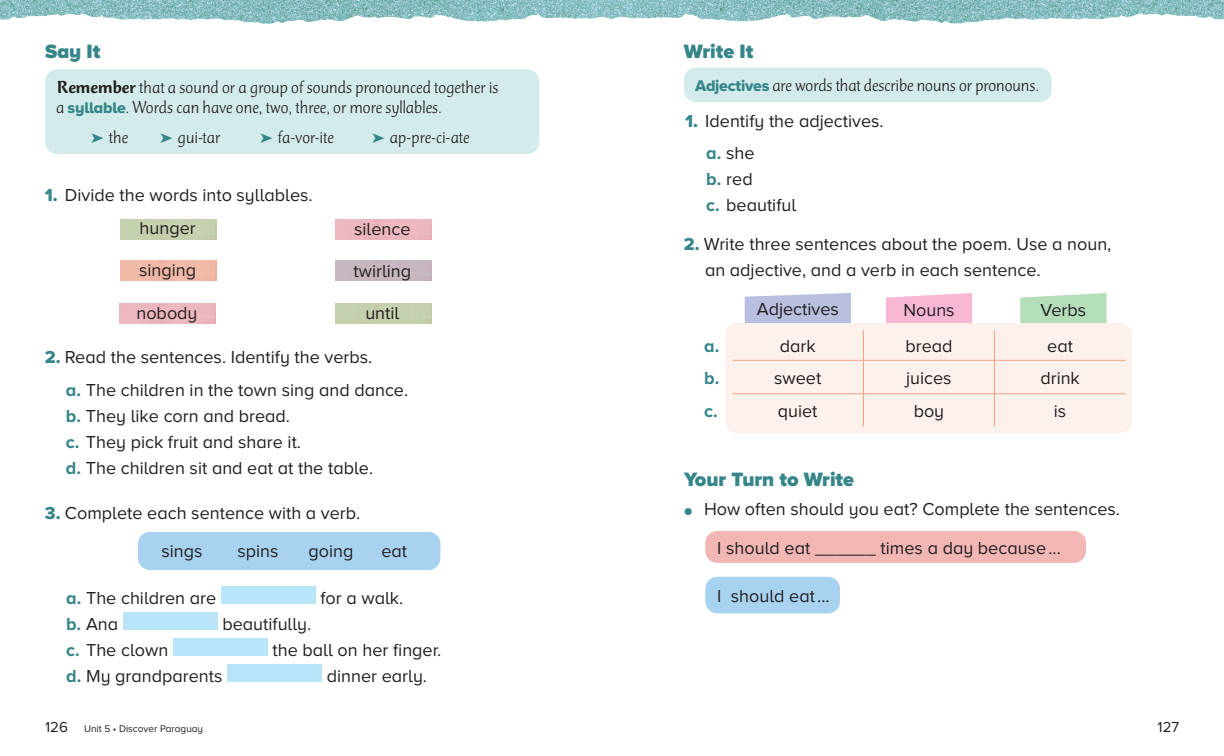
<style>
.page{position:relative;width:1224px;height:756px;background:#fff}
.page>*{position:absolute;margin:0;border:0;box-sizing:border-box;transform-origin:0 0}
.t1{font:900 20px "Proxima Nova A";color:#358589}
.t2{font:18px/26px "Proxima Nova A";color:#231f20}
.t3{font:300 18px/30px "CT Mercurius Std";letter-spacing:.005em;color:#231f20}
.t4{font:700 18px/32.6px "Proxima Nova A";color:#358589;text-align:justify}
.t5{font:15px "Proxima Nova A";color:#231f20}
.t6{font:10px "Proxima Nova A";color:#231f20}
.s1{font-weight:500}
.s2{font-family:"Proxima Nova A Extrabld";font-weight:400;font-size:16px;color:#358589}
.s3{color:#358589}
.s4{font-family:"Proxima Nova A Extrabld";color:#358589}
.s5{font-weight:700;color:#358589}
.s6{font-weight:700;font-size:12px;color:#358589}
.s7{font-size:15px}
</style>
<div class="page">
<img style="left:0;top:0;width:1224px;height:24px">
<div style="left:138px;top:532px;width:302px;height:38px;background:#a7d3f0;border-radius:12px"></div>
<div style="left:684px;top:68px;width:368px;height:34px;background:#d3ebeb;border-radius:12px"></div>
<div style="left:45px;top:69px;width:494px;height:85px;background:#d3ebeb;border-radius:12px"></div>
<div style="left:221px;top:586px;width:95px;height:18px;background:#b9e5fa"></div>
<div style="left:123px;top:612px;width:95px;height:18px;background:#b9e5fa"></div>
<div style="left:173px;top:638px;width:95px;height:18px;background:#b9e5fa"></div>
<div style="left:227px;top:664px;width:95px;height:18px;background:#b9e5fa"></div>
<div style="left:705px;top:531px;width:381px;height:32px;background:#f2b6b4;border-radius:12px"></div>
<div style="left:705px;top:577px;width:135px;height:36px;background:#a7d3f0;border-radius:12px"></div>
<div style="left:726px;top:323px;width:406px;height:110px;background:#fdeee6;border-radius:12px"></div>
<hr style="left:863px;top:330px;width:1px;height:30px;background:#f69f84">
<hr style="left:994px;top:330px;width:1px;height:30px;background:#f69f84">
<hr style="left:732px;top:360px;width:131px;height:1px;background:#f69f84">
<hr style="left:863px;top:360px;width:131px;height:1px;background:#f69f84">
<hr style="left:863px;top:361px;width:1px;height:32px;background:#f69f84">
<hr style="left:994px;top:360px;width:131px;height:1px;background:#f69f84">
<hr style="left:994px;top:361px;width:1px;height:32px;background:#f69f84">
<hr style="left:732px;top:393px;width:131px;height:1px;background:#f69f84">
<hr style="left:863px;top:393px;width:131px;height:1px;background:#f69f84">
<hr style="left:863px;top:394px;width:1px;height:32px;background:#f69f84">
<hr style="left:994px;top:393px;width:131px;height:1px;background:#f69f84">
<hr style="left:994px;top:394px;width:1px;height:32px;background:#f69f84">
<svg style="left:745px;top:293px;width:106px;height:30px"></svg>
<svg style="left:886px;top:293px;width:86px;height:30px"></svg>
<svg style="left:1020px;top:293px;width:86px;height:30px"></svg>
<p class="t1" style="left:45px;top:37px;width:57px">Say It</p>
<p class="t1" style="left:684px;top:37px;width:71px">Write It</p>
<p class="t3" style="left:57px;top:73px;width:443px"><span class="s1">Remember</span> that a sound or a group of sounds pronounced together is</p>
<p class="t3" style="left:695px;top:71px;width:345px"><span class="s2">Adjectives</span> are words that describe nouns or pronouns.</p>
<p class="t3" style="left:91px;top:93px;width:352px;text-indent:-35px">a <span class="s2">syllable</span>. Words can have one, two, three, or more syllables. <span class="s3">➤</span> the</p>
<p class="t2" style="left:706px;top:104px;width:179px;line-height:32.5px;text-indent:-21px"><span class="s4">1.</span> Identify the adjectives. <span class="s5">a.</span> she</p>
<p class="t2" style="left:706px;top:166px;width:91px"><span class="s5">b.</span> red<br><span class="s5">c.</span> beautiful</p>
<p class="t2" style="left:705px;top:231px;width:408px;text-indent:-21px"><span class="s4">2.</span> Write three sentences about the poem. Use a noun, an adjective, and a verb in each sentence.</p>
<p class="t3" style="left:160px;top:123px;width:62px"><span class="s3">➤</span> gui-tar</p>
<p class="t3" style="left:260px;top:123px;width:75px"><span class="s3">➤</span> fa-vor-ite</p>
<p class="t3" style="left:372px;top:123px;width:99px"><span class="s3">➤</span> ap-pre-ci-ate</p>
<p class="t2" style="left:45px;top:182px;width:269px"><span class="s4">1.</span> Divide the words into syllables.</p>
<p class="t2" style="left:140px;top:215px;width:58px">hunger</p>
<p class="t2" style="left:354px;top:216px;width:58px">silence</p>
<p class="t2" style="left:139px;top:257px;width:59px">singing</p>
<p class="t2" style="left:354px;top:258px;width:59px">twirling</p>
<p class="t2" style="left:136px;top:300px;width:63px">nobody</p>
<p class="t2" style="left:365px;top:300px;width:36px">until</p>
<p class="t2" style="left:66px;top:341px;width:344px;line-height:32.5px;text-indent:-21px"><span class="s4">2.</span> Read the sentences. Identify the verbs.<br><span class="s5">a.</span> The children in the town sing and dance.</p>
<p class="t2" style="left:66px;top:403px;width:309px"><span class="s5">b.</span> They like corn and bread.<br><span class="s5">c.</span> They pick fruit and share it.<br><span class="s5">d.</span> The children sit and eat at the table.</p>
<p class="t2" style="left:45px;top:500px;width:317px"><span class="s4">3.</span> Complete each sentence with a verb.</p>
<p class="t2" style="left:161px;top:538px;width:43px">sings</p>
<p class="t2" style="left:237px;top:538px;width:43px">spins</p>
<p class="t2" style="left:308px;top:538px;width:46px">going</p>
<p class="t2" style="left:381px;top:538px;width:27px">eat</p>
<p class="t2" style="left:66px;top:585px;width:152px"><span class="s5">a.</span> The children are</p>
<p class="t2" style="left:321px;top:585px;width:84px">for a walk.</p>
<p class="t2" style="left:66px;top:611px;width:54px"><span class="s5">b.</span> Ana</p>
<p class="t2" style="left:222px;top:611px;width:90px">beautifully.</p>
<p class="t2" style="left:66px;top:637px;width:104px"><span class="s5">c.</span> The clown</p>
<p class="t2" style="left:273px;top:637px;width:170px">the ball on her finger.</p>
<p class="t2" style="left:66px;top:663px;width:158px"><span class="s5">d.</span> My grandparents</p>
<p class="t2" style="left:327px;top:663px;width:102px">dinner early.</p>
<p class="t2" style="left:757px;top:296px;width:83px">Adjectives</p>
<p class="t2" style="left:903px;top:296px;width:53px">Nouns</p>
<p class="t2" style="left:1041px;top:296px;width:47px">Verbs</p>
<p class="t4" style="left:704px;top:329px;width:17px">a. b. c.</p>
<p class="t2" style="left:780px;top:333px;width:37px">dark</p>
<p class="t2" style="left:905px;top:333px;width:49px">bread</p>
<p class="t2" style="left:1047px;top:333px;width:27px">eat</p>
<p class="t2" style="left:774px;top:365px;width:49px">sweet</p>
<p class="t2" style="left:906px;top:365px;width:47px">juices</p>
<p class="t2" style="left:1040px;top:365px;width:41px">drink</p>
<p class="t2" style="left:778px;top:398px;width:41px">quiet</p>
<p class="t2" style="left:914px;top:398px;width:32px">boy</p>
<p class="t2" style="left:1054px;top:398px;width:14px">is</p>
<p class="t1" style="left:684px;top:465px;width:172px">Your Turn to Write</p>
<p class="t2" style="left:684px;top:496px;width:438px"><span class="s6">●</span> How often should you eat? Complete the sentences.</p>
<p class="t2" style="left:717px;top:535px;width:345px">I should eat ______ times a day because...</p>
<p class="t2" style="left:717px;top:583px;width:114px">I should eat...</p>
<p class="t6" style="left:45px;top:723px;width:159px"><span class="s7">126</span> Unit 5 • Discover Paraguay</p>
<p class="t5" style="left:1158px;top:719px;width:23px">127</p>
</div>
